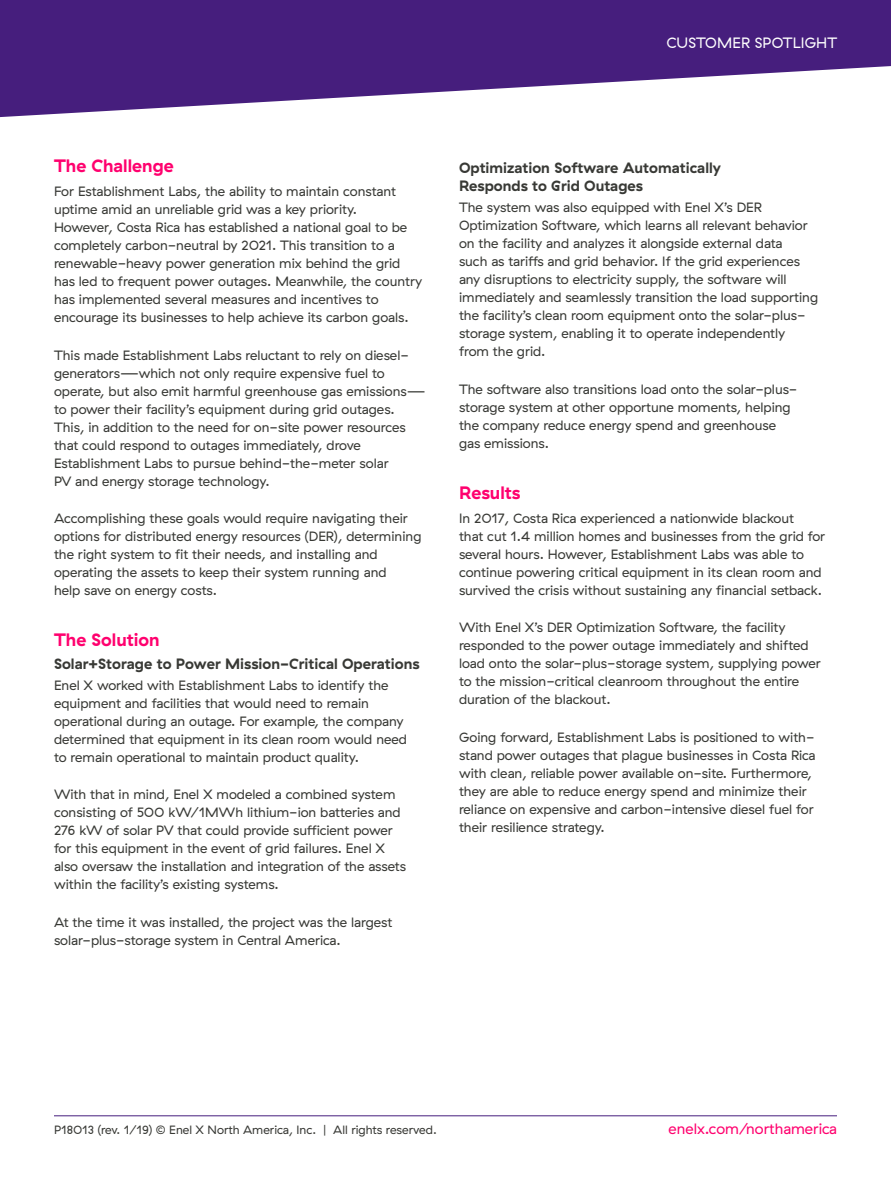
<style>
.page{position:relative;width:891px;height:1188px;background:#fff}
.page>*{position:absolute;margin:0;border:0;box-sizing:border-box;transform-origin:0 0}
.Head_C{font:18px "My Font";color:#ff006e}
.Head_D{font:15px/18px "My Font";color:#383935}
.Head_D_directly_belo{font:15px "My Font";color:#383935}
.t1{font:15px "GT Haptik Enel X";color:#ff006e}
.t2{font:15px "GT Haptik Enel X";letter-spacing:.01em;color:#fff}
.Body{font:13.5px/18px "GT Haptik Enel X";color:#383935}
.t3{font:12px "GT Haptik Enel X";color:#383935}
</style>
<div class="page">
<svg style="left:0;top:0;width:891px;height:118px;fill:#461e7d"></svg>
<hr style="left:54px;top:1116px;width:783px;height:1px;background:#461e7d">
<p class="t2" style="left:666px;top:34px;width:172px">CUSTOMER SPOTLIGHT</p>
<p class="Head_C" style="left:54px;top:155px;width:121px">The Challenge</p>
<p class="Body" style="left:54px;top:182px;width:370px">For Establishment Labs, the ability to maintain constant uptime amid an unreliable grid was a key priority.<br>However, Costa Rica has established a national goal to be completely carbon-neutral by 2021. This transition to a renewable-heavy power generation mix behind the grid has led to frequent power outages. Meanwhile, the country has implemented several measures and incentives to encourage its businesses to help achieve its carbon goals.</p>
<p class="Body" style="left:54px;top:346px;width:373px">This made Establishment Labs reluctant to rely on diesel&shy;generators—which not only require expensive fuel to operate, but also emit harmful greenhouse gas emissions— to power their facility’s equipment during grid outages.<br>This, in addition to the need for on-site power resources that could respond to outages immediately, drove Establishment Labs to pursue behind-the-meter solar<br>PV and energy storage technology.</p>
<p class="Body" style="left:54px;top:509px;width:369px">Accomplishing these goals would require navigating their options for distributed energy resources (DER), determining the right system to fit their needs, and installing and operating the assets to keep their system running and<br>help save on energy costs.</p>
<p class="Head_C" style="left:54px;top:629px;width:107px">The Solution</p>
<p class="Head_D_directly_belo" style="left:54px;top:655px;width:367px">Solar+Storage to Power Mission-Critical Operations</p>
<p class="Body" style="left:54px;top:676px;width:355px">Enel X worked with Establishment Labs to identify the equipment and facilities that would need to remain operational during an outage. For example, the company determined that equipment in its clean room would need to remain operational to maintain product quality.</p>
<p class="Body" style="left:54px;top:785px;width:354px">With that in mind, Enel X modeled a combined system consisting of 500 kW/1MWh lithium-ion batteries and 276 kW of solar PV that could provide sufficient power for this equipment in the event of grid failures. Enel X also oversaw the installation and integration of the assets within the facility’s existing systems.</p>
<p class="Body" style="left:54px;top:913px;width:340px">At the time it was installed, the project was the largest solar-plus-storage system in Central America.</p>
<p class="Head_D" style="left:459px;top:159px;width:263px">Optimization Software Automatically<br>Responds to Grid Outages</p>
<p class="Body" style="left:459px;top:199px;width:361px">The system was also equipped with Enel X’s DER Optimization Software, which learns all relevant behavior on the facility and analyzes it alongside external data<br>such as tariffs and grid behavior. If the grid experiences any disruptions to electricity supply, the software will immediately and seamlessly transition the load supporting the facility’s clean room equipment onto the solar-plus&shy;storage system, enabling it to operate independently from the grid.</p>
<p class="Body" style="left:459px;top:380px;width:340px">The software also transitions load onto the solar-plus&shy;storage system at other opportune moments, helping the company reduce energy spend and greenhouse gas emissions.</p>
<p class="Head_C" style="left:459px;top:482px;width:63px">Results</p>
<p class="Body" style="left:459px;top:509px;width:368px">In 2017, Costa Rica experienced a nationwide blackout<br>that cut 1.4 million homes and businesses from the grid for several hours. However, Establishment Labs was able to continue powering critical equipment in its clean room and survived the crisis without sustaining any financial setback.</p>
<p class="Body" style="left:459px;top:619px;width:363px">With Enel X’s DER Optimization Software, the facility responded to the power outage immediately and shifted load onto the solar-plus-storage system, supplying power to the mission-critical cleanroom throughout the entire duration of the blackout.</p>
<p class="Body" style="left:459px;top:728px;width:358px">Going forward, Establishment Labs is positioned to with&shy;stand power outages that plague businesses in Costa Rica with clean, reliable power available on-site. Furthermore, they are able to reduce energy spend and minimize their reliance on expensive and carbon-intensive diesel fuel for their resilience strategy.</p>
<p class="t3" style="left:54px;top:1123px;width:384px">P18013 (rev. 1/19) © Enel X North America, Inc. | All rights reserved.</p>
<p class="t1" style="left:669px;top:1120px;width:170px">enelx.com/northamerica</p>
</div>
